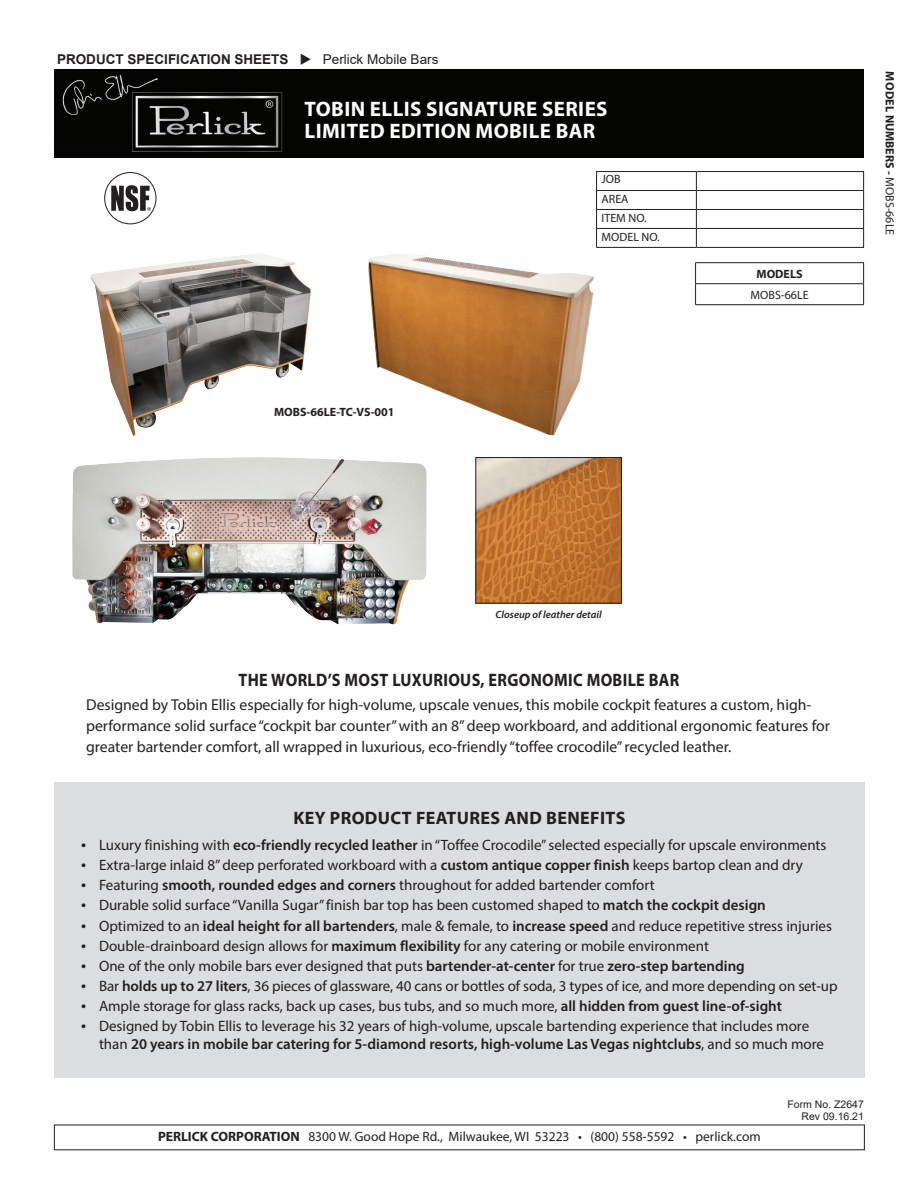
<style>
.page{position:relative;width:918px;height:1188px;background:#fff}
.page>*{position:absolute;margin:0;border:0;box-sizing:border-box;transform-origin:0 0}
.t1{font:700 21px/22.5px "Myriad Pro";letter-spacing:.02em;color:#fff}
.t2{font:700 18px "Myriad Pro";letter-spacing:.02em;color:#231f20;scale:.9 1}
.t3{font:700 18px "Myriad Pro";letter-spacing:.02em;color:#231f20}
.t4{font:15.75px/21px "Myriad Pro";color:#231f20}
.t5{font:15px/18px "Myriad Pro";color:#231f20}
.t6{font:13.5px "Myriad Pro";color:#231f20}
.t7{font:700 13.5px "Arial";color:#231f20}
.t8{font:700 12px "Myriad Pro";color:#231f20}
.t9{font:12px "Myriad Pro";color:#231f20}
.t10{font:10.5px "Arial";color:#231f20}
.t11{font:italic 600 10.5px "Myriad Pro";color:#231f20}
.s1{font-weight:400}
.s2{font-size:18px}
.s3{font-weight:600}
.s4{font-weight:700}
</style>
<div class="page">
<div style="left:54px;top:782px;width:811px;height:296px;background:#dcdddf"></div>
<img style="left:91px;top:254px;width:220px;height:182px">
<img style="left:368px;top:254px;width:226px;height:181px">
<img style="left:72px;top:457px;width:354px;height:167px">
<img style="left:477px;top:459px;width:143px;height:143px">
<div style="left:475px;top:457px;width:147px;height:147px;border:1px solid #231f20"></div>
<div style="left:104px;top:172px;width:52px;height:52px;border:1px solid #231f20;border-radius:50%"></div>
<svg style="left:111px;top:185px;width:40px;height:26px"></svg>
<hr style="left:596px;top:171px;width:100px;height:1px;background:#231f20">
<hr style="left:696px;top:171px;width:168px;height:1px;background:#231f20">
<hr style="left:596px;top:190px;width:100px;height:1px;background:#231f20">
<hr style="left:696px;top:190px;width:168px;height:1px;background:#231f20">
<hr style="left:596px;top:209px;width:100px;height:1px;background:#231f20">
<hr style="left:696px;top:209px;width:168px;height:1px;background:#231f20">
<hr style="left:596px;top:228px;width:100px;height:1px;background:#231f20">
<svg style="left:596px;top:172px;width:1px;height:75px"></svg>
<hr style="left:696px;top:228px;width:168px;height:1px;background:#231f20">
<svg style="left:696px;top:172px;width:1px;height:75px"></svg>
<svg style="left:863px;top:172px;width:1px;height:75px"></svg>
<hr style="left:596px;top:247px;width:100px;height:1px;background:#231f20">
<hr style="left:696px;top:247px;width:168px;height:1px;background:#231f20">
<hr style="left:695px;top:262px;width:169px;height:1px;background:#231f20">
<hr style="left:695px;top:283px;width:169px;height:1px;background:#231f20">
<svg style="left:695px;top:263px;width:1px;height:41px"></svg>
<svg style="left:863px;top:263px;width:1px;height:41px"></svg>
<hr style="left:695px;top:304px;width:169px;height:1px;background:#231f20">
<div style="left:54px;top:70px;width:810px;height:87px;background:#040503"></div>
<p class="t7" style="left:57px;top:50px;width:383px">PRODUCT SPECIFICATION SHEETS ◆ <span class="s1">Perlick Mobile Bars</span></p>
<p class="t1" style="left:305px;top:97px;width:305px">TOBIN ELLIS SIGNATURE SERIES<br>LIMITED EDITION MOBILE BAR</p>
<p class="t8" style="left:274px;top:404px;width:122px">MOBS-66LE-TC-VS-001</p>
<p class="t9" style="left:602px;top:172px;width:21px">JOB</p>
<p class="t9" style="left:602px;top:192px;width:29px">AREA</p>
<p class="t9" style="left:602px;top:211px;width:47px">ITEM NO.</p>
<p class="t9" style="left:602px;top:230px;width:60px">MODEL NO.</p>
<p class="t8" style="left:757px;top:266px;width:48px">MODELS</p>
<p class="t9" style="left:751px;top:287px;width:59px">MOBS-66LE</p>
<p class="t8" style="left:898px;top:71px;width:165px;rotate:90deg">MODEL NUMBERS - <span class="s1">MOBS-66LE</span></p>
<p class="t11" style="left:496px;top:608px;width:108px">Closeup of leather detail</p>
<p class="t2" style="left:239px;top:668px;width:491px">THE WORLD’S MOST LUXURIOUS, ERGONOMIC MOBILE BAR</p>
<p class="t4" style="left:86px;top:694px;width:745px">Designed by Tobin Ellis especially for high-volume, upscale venues, this mobile cockpit features a custom, high&shy;performance solid surface “cockpit bar counter” with an 8” deep workboard, and additional ergonomic features for greater bartender comfort, all wrapped in luxurious, eco-friendly “toffee crocodile” recycled leather.</p>
<p class="t3" style="left:293px;top:806px;width:334px">KEY PRODUCT FEATURES AND BENEFITS</p>
<p class="t5" style="left:81px;top:836px;width:747px"><span class="s2">•</span> Luxury finishing with <span class="s3">eco-friendly recycled leather</span> in “Toffee Crocodile” selected especially for upscale environments</p>
<p class="t5" style="left:81px;top:856px;width:723px"><span class="s2">•</span> Extra-large inlaid 8” deep perforated workboard with a <span class="s3">custom antique copper finish</span> keeps bartop clean and dry</p>
<p class="t5" style="left:81px;top:876px;width:575px"><span class="s2">•</span> Featuring <span class="s3">smooth, rounded edges and corners</span> throughout for added bartender comfort</p>
<p class="t5" style="left:81px;top:896px;width:686px"><span class="s2">•</span> Durable solid surface “Vanilla Sugar” finish bar top has been customed shaped to <span class="s3">match the cockpit design</span></p>
<p class="t5" style="left:81px;top:916px;width:753px"><span class="s2">•</span> Optimized to an <span class="s3">ideal height for all bartenders</span>, male &amp; female, to <span class="s3">increase speed</span> and reduce repetitive stress injuries</p>
<p class="t5" style="left:81px;top:937px;width:629px"><span class="s2">•</span> Double-drainboard design allows for <span class="s3">maximum flexibility</span> for any catering or mobile environment</p>
<p class="t5" style="left:81px;top:957px;width:665px"><span class="s2">•</span> One of the only mobile bars ever designed that puts <span class="s3">bartender-at-center</span> for true <span class="s3">zero-step bartending</span></p>
<p class="t5" style="left:81px;top:977px;width:758px"><span class="s2">•</span> Bar <span class="s3">holds up to 27 liters</span>, 36 pieces of glassware, 40 cans or bottles of soda, 3 types of ice, and more depending on set-up</p>
<p class="t5" style="left:81px;top:997px;width:703px"><span class="s2">•</span> Ample storage for glass racks, back up cases, bus tubs, and so much more, <span class="s3">all hidden from guest line-of-sight</span></p>
<p class="t5" style="left:99px;top:1017px;width:727px;text-indent:-18px"><span class="s2">•</span> Designed by Tobin Ellis to leverage his 32 years of high-volume, upscale bartending experience that includes more than <span class="s3">20 years in mobile bar catering for 5-diamond resorts, high-volume Las Vegas nightclubs</span>, and so much more</p>
<p class="t6" style="left:158px;top:1128px;width:604px"><span class="s4">PERLICK CORPORATION</span> 8300 W. Good Hope Rd., Milwaukee, WI 53223 • (800) 558-5592 • perlick.com</p>
<p class="t10" style="left:788px;top:1097px;width:78px">Form No. Z2647</p>
<p class="t10" style="left:802px;top:1110px;width:64px">Rev 09.16.21</p>
</div>
